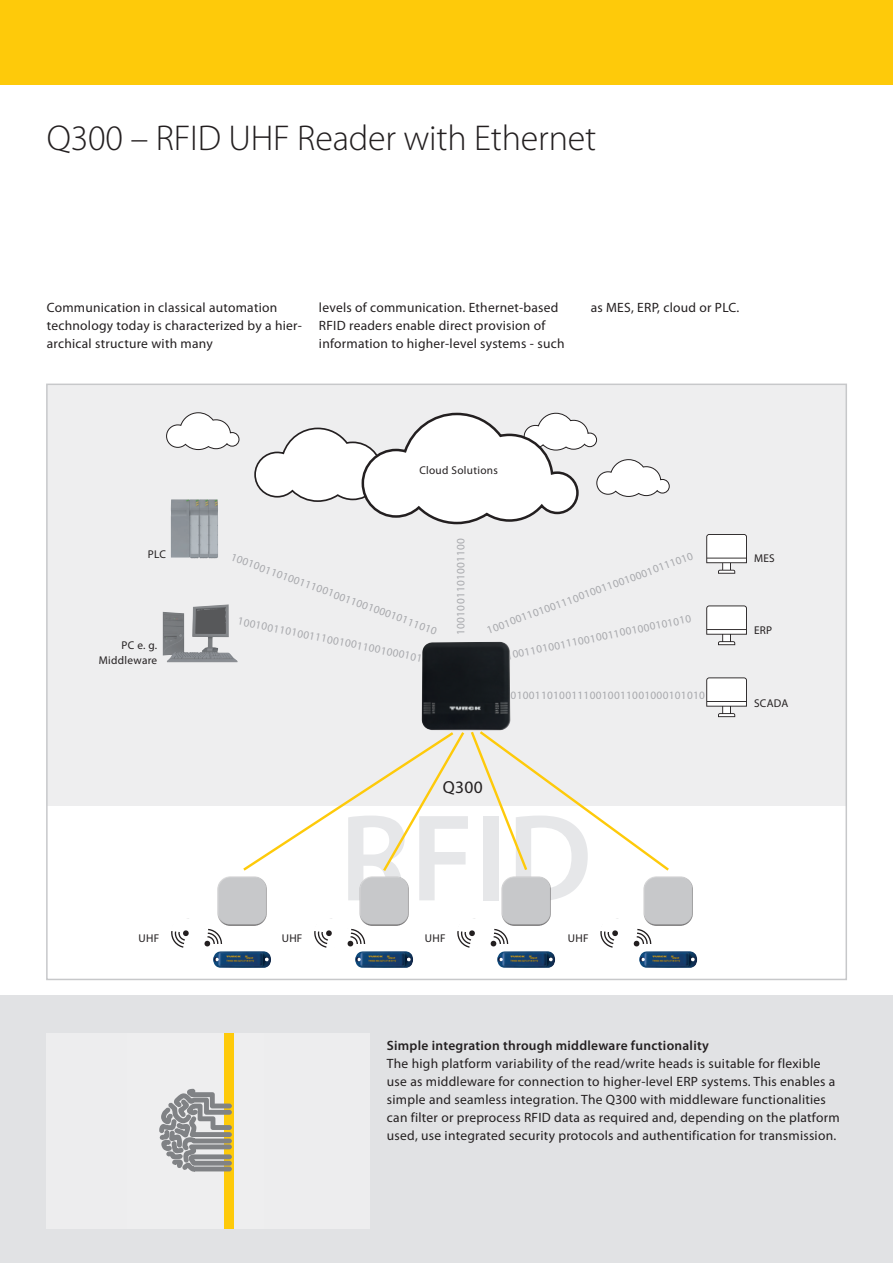
<style>
.page{position:relative;width:893px;height:1263px;background:#fff}
.page>*{position:absolute;margin:0;border:0;box-sizing:border-box;transform-origin:0 0}
.t1{font:600 124.95px "Myriad Pro";color:#e6e7e9}
.t2{font:300 36px "Myriad Pro";letter-spacing:-.005em;color:#231f20}
.t3{font:17.4px "Myriad Pro";color:#231f20}
.t4{font:13.5px/18px "Myriad Pro";letter-spacing:.02em;color:#231f20}
.t5{font:600 13.5px "Myriad Pro";letter-spacing:.02em;color:#231f20}
.t6{font:11.25px "Myriad Pro";letter-spacing:.025em;color:#a8a9ad}
.t7{font:11.25px/14.5px "Myriad Pro";letter-spacing:.025em;color:#231f20;text-align:right}
</style>
<div class="page">
<div style="left:0;top:0;width:893px;height:85px;background:#feca0a"></div>
<div style="left:0;top:996px;width:893px;height:267px;background:#e1e2e4"></div>
<div style="left:47px;top:1033px;width:323px;height:196px;background:#ededee"></div>
<div style="left:224px;top:1033px;width:10px;height:195px;background:#feca0a"></div>
<svg style="left:159px;top:1089px;width:73px;height:82px"></svg>
<div style="left:47px;top:384px;width:799px;height:422px;background:#eeeeef"></div>
<img style="left:171px;top:499px;width:47px;height:59px">
<svg style="left:706px;top:677px;width:41px;height:40px"></svg>
<img style="left:214px;top:963px;width:57px;height:5px">
<svg style="left:706px;top:605px;width:41px;height:40px"></svg>
<svg style="left:706px;top:534px;width:41px;height:40px"></svg>
<img style="left:163px;top:604px;width:75px;height:58px">
<svg style="left:196px;top:609px;width:29px;height:25px"></svg>
<svg style="left:254px;top:412px;width:416px;height:113px"></svg>
<svg style="left:166px;top:412px;width:73px;height:38px"></svg>
<img style="left:356px;top:963px;width:57px;height:5px">
<img style="left:498px;top:963px;width:57px;height:5px">
<img style="left:640px;top:952px;width:57px;height:16px">
<svg style="left:171px;top:730px;width:522px;height:233px"></svg>
<img style="left:422px;top:642px;width:89px;height:88px">
<h2 class="t2" style="left:47px;top:116px;width:551px">Q300 – RFID UHF Reader with Ethernet</h2>
<p class="t4" style="left:47px;top:298px;width:257px">Communication in classical automation technology today is characterized by a hier&shy;archical structure with many</p>
<p class="t4" style="left:319px;top:298px;width:247px">levels of communication. Ethernet-based<br>RFID readers enable direct provision of information to higher-level systems - such</p>
<p class="t4" style="left:591px;top:298px;width:150px">as MES, ERP, cloud or PLC.</p>
<p class="t7" style="left:148px;top:546px;width:20px">PLC</p>
<p class="t7" style="left:99px;top:638px;width:60px">PC e. g.<br>Middleware</p>
<p class="t7" style="left:419px;top:462px;width:80px">Cloud Solutions</p>
<p class="t6" style="left:234px;top:550px;width:220px;rotate:20deg">100100110100111001001100100010111010</p>
<p class="t6" style="left:239px;top:613px;width:208px;rotate:12deg">1001001101001110010011001000101010</p>
<p class="t6" style="left:454px;top:635px;width:99px;rotate:-90deg">1001001101001100</p>
<p class="t6" style="left:485px;top:624px;width:220px;rotate:-20deg">100100110100111001001100100010111010</p>
<p class="t6" style="left:487px;top:653px;width:208px;rotate:-12deg">1001001101001110010011001000101010</p>
<p class="t6" style="left:498px;top:688px;width:208px">1001001101001110010011001000101010</p>
<p class="t3" style="left:443px;top:776px;width:42px">Q300</p>
<h1 class="t1" style="left:339px;top:779px;width:254px">RFID</h1>
<p class="t7" style="left:139px;top:930px;width:22px">UHF</p>
<p class="t7" style="left:282px;top:930px;width:22px">UHF</p>
<p class="t7" style="left:425px;top:930px;width:22px">UHF</p>
<p class="t7" style="left:568px;top:930px;width:22px">UHF</p>
<p class="t7" style="left:754px;top:551px;width:22px">MES</p>
<p class="t7" style="left:754px;top:622px;width:20px">ERP</p>
<p class="t7" style="left:754px;top:696px;width:36px">SCADA</p>
<p class="t5" style="left:387px;top:1036px;width:323px">Simple integration through middleware functionality</p>
<p class="t4" style="left:387px;top:1054px;width:454px">The high platform variability of the read/write heads is suitable for flexible use as middleware for connection to higher-level ERP systems. This enables a simple and seamless integration. The Q300 with middleware functionalities can filter or preprocess RFID data as required and, depending on the platform used, use integrated security protocols and authentification for transmission.</p>
</div>
